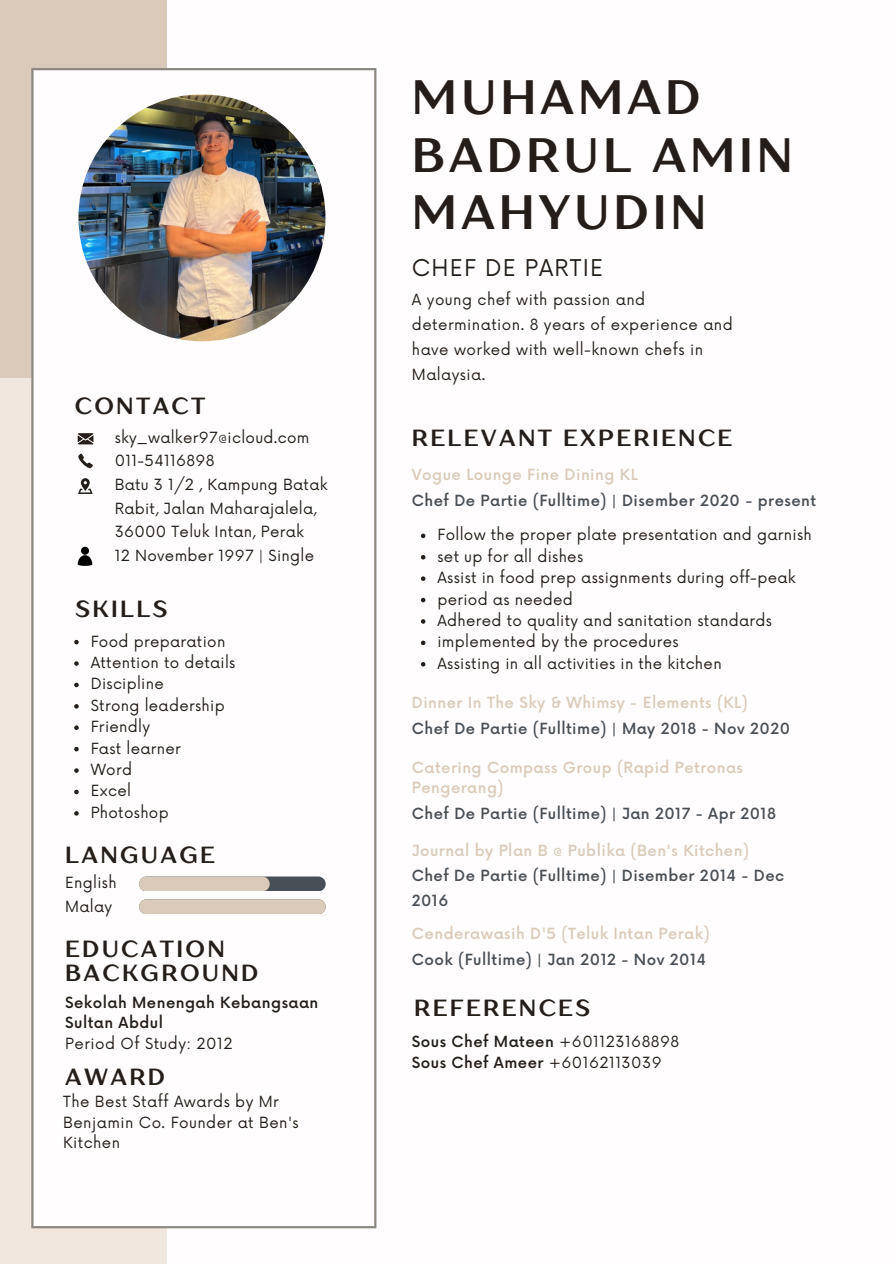
<style>
.page{position:relative;width:894px;height:1264px;background:#fff}
.page>*{position:absolute;margin:0;border:0;box-sizing:border-box;transform-origin:0 0}
.t1{font:700 48px/57.4px "TT Drugs";letter-spacing:.08em;color:#241d19}
.t2{font:700 23.25px/24.8px "TT Drugs";letter-spacing:.1em;color:#241d19}
.t3{font:22.5px "Now";letter-spacing:.05em;color:#241d19}
.t4{font:15px/23.7px "Now";letter-spacing:.02em;color:#241d19}
.t5{font:500 15px/24.8px "Now";letter-spacing:.03em;color:#494f56}
.t6{font:500 15px/20.2px "Now";letter-spacing:.03em;color:#dbcaba}
.t7{font:500 15px "Now";letter-spacing:.03em;color:#241d19}
.s1{font-weight:400}
</style>
<div class="page">
<div style="left:0;top:0;width:167px;height:378px;background:#dbcaba"></div>
<div style="left:0;top:378px;width:167px;height:885px;background:#f1e7de"></div>
<svg style="left:31px;top:68px;width:345px;height:1160px"></svg>
<svg style="left:78px;top:433px;width:15px;height:11px"></svg>
<svg style="left:78px;top:453px;width:15px;height:15px"></svg>
<svg style="left:78px;top:478px;width:15px;height:16px"></svg>
<img style="left:78px;top:94px;width:247px;height:247px;border-radius:50%">
<svg style="left:78px;top:546px;width:14px;height:20px"></svg>
<svg style="left:74px;top:640px;width:5px;height:4px"></svg>
<svg style="left:74px;top:661px;width:5px;height:4px"></svg>
<svg style="left:74px;top:682px;width:5px;height:5px"></svg>
<svg style="left:74px;top:704px;width:5px;height:4px"></svg>
<svg style="left:74px;top:725px;width:5px;height:5px"></svg>
<svg style="left:74px;top:747px;width:5px;height:4px"></svg>
<svg style="left:74px;top:768px;width:5px;height:4px"></svg>
<svg style="left:74px;top:789px;width:5px;height:5px"></svg>
<svg style="left:74px;top:811px;width:5px;height:4px"></svg>
<svg style="left:421px;top:533px;width:4px;height:5px"></svg>
<svg style="left:421px;top:555px;width:4px;height:4px"></svg>
<svg style="left:421px;top:576px;width:4px;height:5px"></svg>
<svg style="left:421px;top:598px;width:4px;height:4px"></svg>
<svg style="left:421px;top:619px;width:4px;height:4px"></svg>
<svg style="left:421px;top:640px;width:4px;height:5px"></svg>
<svg style="left:421px;top:662px;width:4px;height:4px"></svg>
<div style="left:139px;top:876px;width:186px;height:15px;background:#494f56;border-radius:7px"></div>
<div style="left:139px;top:876px;width:131px;height:15px;background:#dbcaba;border-radius:7px"></div>
<div style="left:139px;top:899px;width:186px;height:15px;background:#dbcaba;border-radius:7px"></div>
<p class="t2" style="left:75px;top:393px;width:132px">CONTACT</p>
<p class="t4" style="left:115px;top:426px;width:196px">sky_walker97@icloud.com</p>
<p class="t4" style="left:115px;top:450px;width:101px">011-54116898</p>
<p class="t4" style="left:115px;top:473px;width:214px">Batu 3 1/2 , Kampung Batak</p>
<p class="t4" style="left:115px;top:497px;width:203px">Rabit, Jalan Maharajalela,<br>36000 Teluk Intan, Perak</p>
<p class="t4" style="left:115px;top:544px;width:201px">12 November 1997 | Single</p>
<p class="t2" style="left:75px;top:596px;width:93px">SKILLS</p>
<p class="t4" style="left:91px;top:630px;width:136px">Food preparation</p>
<p class="t4" style="left:91px;top:651px;width:146px">Attention to details</p>
<p class="t4" style="left:91px;top:673px;width:75px">Discipline</p>
<p class="t4" style="left:91px;top:694px;width:135px">Strong leadership</p>
<p class="t4" style="left:91px;top:715px;width:61px">Friendly</p>
<p class="t4" style="left:91px;top:737px;width:92px">Fast learner</p>
<p class="t4" style="left:91px;top:758px;width:43px">Word</p>
<p class="t4" style="left:91px;top:780px;width:42px">Excel</p>
<p class="t4" style="left:91px;top:801px;width:80px">Photoshop</p>
<p class="t2" style="left:65px;top:841px;width:151px">LANGUAGE</p>
<p class="t4" style="left:65px;top:871px;width:53px">English</p>
<p class="t4" style="left:65px;top:895px;width:48px">Malay</p>
<p class="t2" style="left:65px;top:935px;width:195px">EDUCATION<br>BACKGROUND</p>
<p class="t7" style="left:65px;top:994px;width:254px">Sekolah Menengah Kebangsaan</p>
<p class="t7" style="left:65px;top:1014px;width:99px">Sultan Abdul</p>
<p class="t4" style="left:65px;top:1032px;width:169px">Period Of Study: 2012</p>
<p class="t2" style="left:65px;top:1064px;width:101px">AWARD</p>
<p class="t4" style="left:63px;top:1090px;width:217px">The Best Staff Awards by Mr</p>
<p class="t4" style="left:63px;top:1111px;width:237px">Benjamin Co. Founder at Ben's</p>
<p class="t4" style="left:63px;top:1131px;width:59px">Kitchen</p>
<p class="t1" style="left:412px;top:68px;width:382px">MUHAMAD<br>BADRUL AMIN<br>MAHYUDIN</p>
<p class="t3" style="left:412px;top:255px;width:192px">CHEF DE PARTIE</p>
<p class="t4" style="left:412px;top:289px;width:235px">A young chef with passion and</p>
<p class="t4" style="left:412px;top:314px;width:322px">determination. 8 years of experience and</p>
<p class="t4" style="left:412px;top:338px;width:292px">have worked with well-known chefs in</p>
<p class="t4" style="left:412px;top:363px;width:75px">Malaysia.</p>
<p class="t2" style="left:412px;top:425px;width:322px">RELEVANT EXPERIENCE</p>
<p class="t6" style="left:412px;top:465px;width:227px">Vogue Lounge Fine Dining KL</p>
<p class="t5" style="left:412px;top:488px;width:405px">Chef De Partie (Fulltime) | Disember 2020 - present</p>
<p class="t4" style="left:437px;top:524px;width:376px">Follow the proper plate presentation and garnish</p>
<p class="t4" style="left:437px;top:545px;width:147px">set up for all dishes</p>
<p class="t4" style="left:437px;top:566px;width:359px">Assist in food prep assignments during off-peak</p>
<p class="t4" style="left:437px;top:588px;width:137px">period as needed</p>
<p class="t4" style="left:437px;top:609px;width:336px">Adhered to quality and sanitation standards</p>
<p class="t4" style="left:437px;top:631px;width:243px">implemented by the procedures</p>
<p class="t4" style="left:437px;top:652px;width:286px">Assisting in all activities in the kitchen</p>
<p class="t6" style="left:412px;top:693px;width:337px">Dinner In The Sky &amp; Whimsy - Elements (KL)</p>
<p class="t5" style="left:412px;top:717px;width:379px">Chef De Partie (Fulltime) | May 2018 - Nov 2020</p>
<p class="t6" style="left:412px;top:758px;width:332px">Catering Compass Group (Rapid Petronas<br>Pengerang)</p>
<p class="t5" style="left:412px;top:801px;width:365px">Chef De Partie (Fulltime) | Jan 2017 - Apr 2018</p>
<p class="t6" style="left:411px;top:841px;width:338px">Journal by Plan B @ Publika (Ben's Kitchen)</p>
<p class="t5" style="left:411px;top:864px;width:374px">Chef De Partie (Fulltime) | Disember 2014 - Dec<br>2016</p>
<p class="t6" style="left:412px;top:924px;width:299px">Cenderawasih D'5 (Teluk Intan Perak)</p>
<p class="t5" style="left:412px;top:947px;width:295px">Cook (Fulltime) | Jan 2012 - Nov 2014</p>
<p class="t2" style="left:414px;top:995px;width:177px">REFERENCES</p>
<p class="t7" style="left:412px;top:1033px;width:269px">Sous Chef Mateen <span class="s1">+601123168898</span></p>
<p class="t7" style="left:412px;top:1054px;width:251px">Sous Chef Ameer <span class="s1">+60162113039</span></p>
</div>
